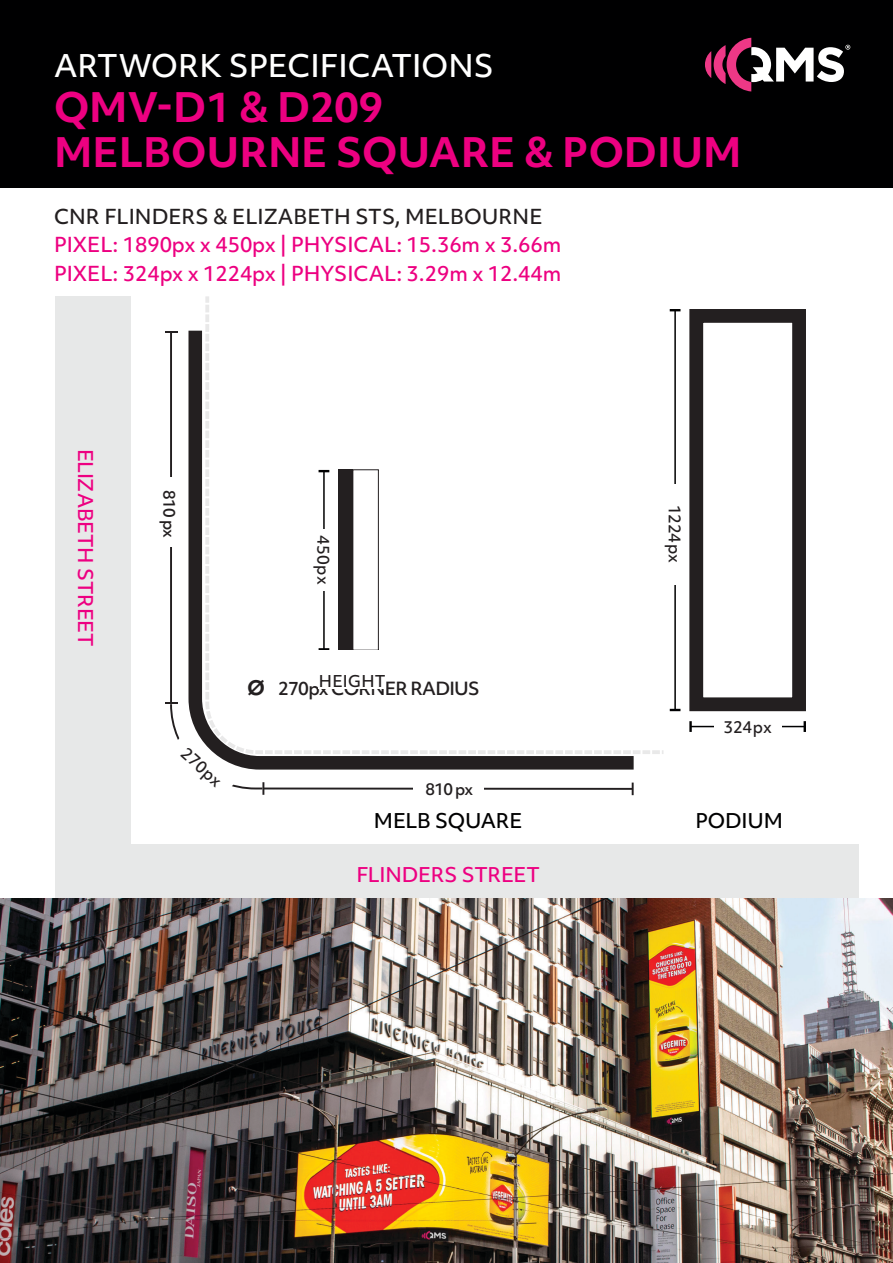
<style>
.page{position:relative;width:893px;height:1263px;background:#fff}
.page>*{position:absolute;margin:0;border:0;box-sizing:border-box;transform-origin:0 0}
.t1{font:700 39px "Objektiv Mk 1";color:#ed0081}
.t2{font:500 30px "Objektiv Mk 1";color:#fff}
.SITE_SPECS{font:500 19.8px "Objektiv Mk 1";color:#ed0081}
.SITE_ADDRESS{font:500 19.8px "Objektiv Mk 1";color:#231f20}
.Street_Name{font:500 19.5px "Objektiv Mk 1";letter-spacing:-.015em;color:#ed0081}
.Street_Name-2{font:500 19.5px "Objektiv Mk 1";letter-spacing:-.01em;color:#000001}
.t3{font:500 17.4px "Objektiv Mk 1";letter-spacing:-.04em;color:#231f20}
.SITE_ADDRESS-2{font:500 15.6px "Objektiv Mk 1";letter-spacing:.01em;color:#231f20}
.t4{font:500 15.45px "Objektiv Mk 1";letter-spacing:-.04em;color:#231f20}
.s1{font-size:29.4px}
</style>
<div class="page">
<div style="left:0;top:0;width:893px;height:187px;background:#000001"></div>
<svg style="left:705px;top:38px;width:145px;height:53px"></svg>
<div style="left:689px;top:309px;width:117px;height:402px;border:14px solid #231f20"></div>
<div style="left:55px;top:844px;width:804px;height:54px;background:#e7e8e8"></div>
<div style="left:55px;top:296px;width:76px;height:553px;background:#e7e8e8"></div>
<img style="left:0;top:898px;width:893px;height:365px">
<hr style="left:674px;top:310px;width:2px;height:400px;background:#000001">
<svg style="left:670px;top:309px;width:10px;height:2px"></svg>
<svg style="left:670px;top:709px;width:10px;height:2px"></svg>
<hr style="left:691px;top:726px;width:114px;height:1px;background:#000001">
<svg style="left:804px;top:721px;width:2px;height:11px"></svg>
<svg style="left:689px;top:721px;width:3px;height:11px"></svg>
<div style="left:663px;top:484px;width:24px;height:100px;background:#fff"></div>
<div style="left:714px;top:715px;width:67px;height:23px;background:#fff"></div>
<svg style="left:165px;top:296px;width:498px;height:500px"></svg>
<div style="left:352px;top:469px;width:27px;height:181px;border:1px solid #231f20"></div>
<div style="left:319px;top:650px;width:67px;height:39px;background:#fff"></div>
<p class="t2" style="left:54px;top:45px;width:441px">ARTWORK SPECIFICATIONS</p>
<p class="t1" style="left:54px;top:79px;width:330px">QMV-D1 &amp; D209</p>
<p class="t1" style="left:54px;top:124px;width:689px">MELBOURNE SQUARE &amp; PODIUM</p>
<p class="SITE_ADDRESS" style="left:54px;top:203px;width:490px">CNR FLINDERS &amp; ELIZABETH STS, MELBOURNE</p>
<p class="SITE_SPECS" style="left:54px;top:231px;width:509px">PIXEL: 1890px x 450px | PHYSICAL: 15.36m x 3.66m</p>
<p class="SITE_SPECS" style="left:54px;top:259px;width:509px">PIXEL: 324px x 1224px | PHYSICAL: 3.29m x 12.44m</p>
<p class="Street_Name" style="left:99px;top:449px;width:199px;rotate:90deg">ELIZABETH STREET</p>
<p class="t4" style="left:180px;top:490px;width:49px;rotate:90deg">810 px</p>
<p class="SITE_ADDRESS-2" style="left:334px;top:535px;width:51px;rotate:90deg">450px</p>
<p class="SITE_ADDRESS-2" style="left:685px;top:505px;width:59px;rotate:90deg">1224px</p>
<p class="SITE_ADDRESS-2" style="left:191px;top:742px;width:50px;rotate:42deg">270px</p>
<p class="SITE_ADDRESS-2" style="left:319px;top:670px;width:68px">HEIGHT</p>
<p class="t3" style="left:247px;top:676px;width:234px"><span class="s1">ø</span> 270px CORNER RADIUS</p>
<p class="t4" style="left:425px;top:778px;width:49px">810 px</p>
<p class="SITE_ADDRESS-2" style="left:723px;top:716px;width:50px">324px</p>
<p class="Street_Name-2" style="left:374px;top:807px;width:150px">MELB SQUARE</p>
<p class="Street_Name-2" style="left:695px;top:807px;width:89px">PODIUM</p>
<p class="Street_Name" style="left:356px;top:861px;width:185px">FLINDERS STREET</p>
</div>
